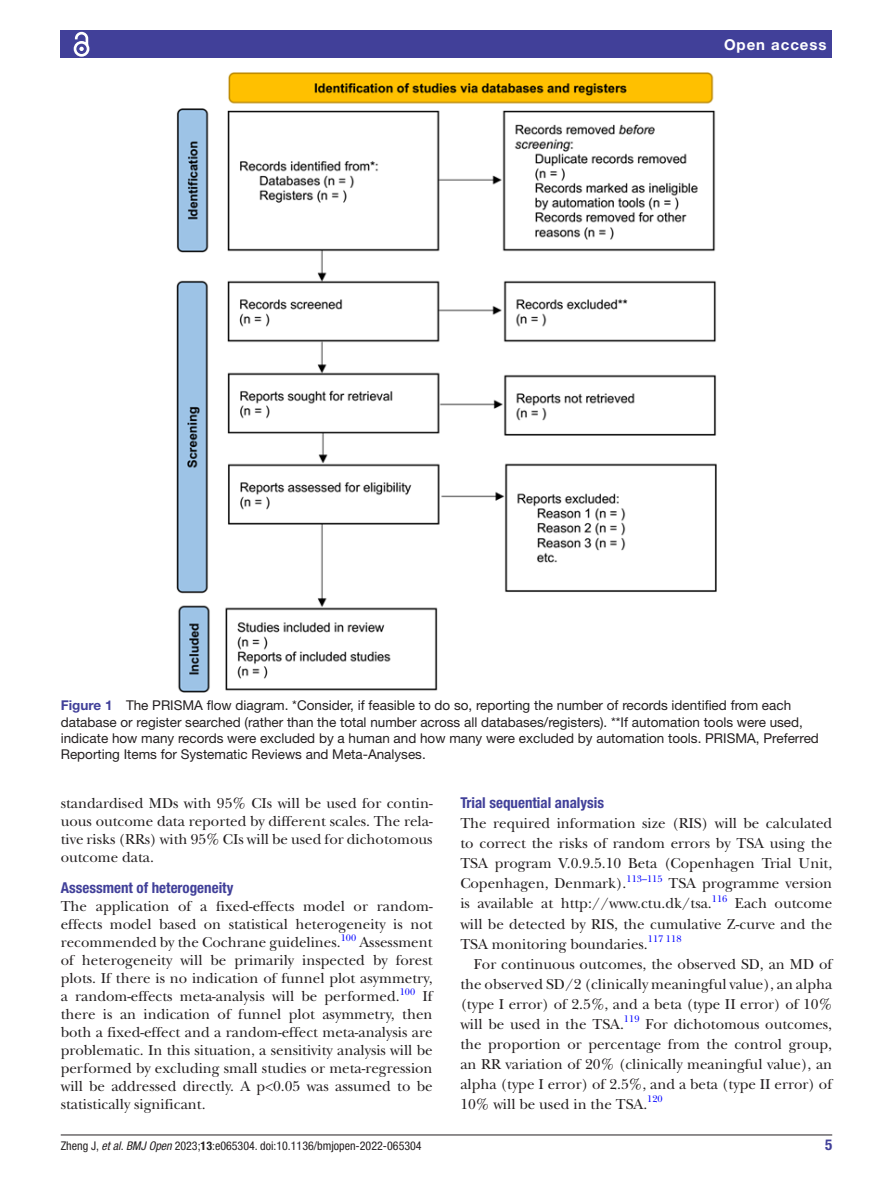
<style>
.page{position:relative;width:893px;height:1191px;background:#fff}
.page>*{position:absolute;margin:0;border:0;box-sizing:border-box;transform-origin:0 0}
.t1{font:15px/18px "New Baskerville";color:#231f20;text-align:justify}
.t2{font:700 condensed 15px "Helvetica Neue LT Std";color:#414099}
.t3{font:700 15px "Helvetica Neue LT Std";letter-spacing:.065em;color:#fff}
.t4{font:13.5px/16.2px "Helvetica Neue LT Std";color:#231f20}
.t5{font:condensed 12px "Helvetica Neue LT Std";color:#231f20}
.t6{font:9.9px "New Baskerville";color:#00f}
.s1{font-weight:700;color:#414099}
.s2{font-style:italic}
.s3{font-weight:700}
</style>
<div class="page">
<hr style="left:61px;top:1134px;width:771px;height:1px;background:#231f20">
<div style="left:61px;top:31px;width:771px;height:27px;background:#414099"></div>
<svg style="left:73px;top:31px;width:17px;height:26px"></svg>
<img style="left:176px;top:73px;width:540px;height:619px">
<p class="t3" style="left:724px;top:35px;width:104px">Open access</p>
<p class="t4" style="left:61px;top:697px;width:760px"><span class="s1">Figure 1</span> The PRISMA flow diagram. *Consider, if feasible to do so, reporting the number of records identified from each database or register searched (rather than the total number across all databases/registers). **If automation tools were used, indicate how many records were excluded by a human and how many were excluded by automation tools. PRISMA, Preferred Reporting Items for Systematic Reviews and Meta-Analyses.</p>
<p class="t1" style="left:61px;top:794px;width:373px">standardised MDs with 95% CIs will be used for contin&shy;uous outcome data reported by different scales. The rela&shy;tive risks (RRs) with 95% CIs will be used for dichotomous outcome data.</p>
<p class="t2" style="left:61px;top:879px;width:174px">Assessment of heterogeneity</p>
<p class="t1" style="left:61px;top:897px;width:373px">The application of a fixed-effects model or random&shy;effects model based on statistical heterogeneity is not recommended by the Cochrane guidelines.<sup>100</sup> Assessment of heterogeneity will be primarily inspected by forest plots. If there is no indication of funnel plot asymmetry, a random-effects meta-analysis will be performed.</p>
<p class="t6" style="left:400px;top:985px;width:17px">100</p>
<p class="t1" style="left:61px;top:987px;width:373px;text-indent:362px">If there is an indication of funnel plot asymmetry, then both a fixed-effect and a random-effect meta-analysis are problematic. In this situation, a sensitivity analysis will be performed by excluding small studies or meta-regression will be addressed directly. A p&lt;0.05 was assumed to be statistically significant.</p>
<p class="t2" style="left:460px;top:794px;width:145px">Trial sequential analysis</p>
<p class="t1" style="left:460px;top:813px;width:373px;line-height:20.1px">The required information size (RIS) will be calculated to correct the risks of random errors by TSA using the TSA program V.0.9.5.10 Beta (Copenhagen Trial Unit, Copenhagen, Denmark).</p>
<p class="t6" style="left:626px;top:872px;width:38px">113–115</p>
<p class="t1" style="left:460px;top:873px;width:373px;line-height:20.1px;text-indent:208px">TSA programme version is available at http://www.ctu.dk/tsa.</p>
<p class="t6" style="left:712px;top:892px;width:17px">116</p>
<p class="t1" style="left:460px;top:893px;width:373px;line-height:20.1px;text-indent:274px">Each outcome will be detected by RIS, the cumulative Z-curve and the TSA monitoring boundaries.</p>
<p class="t6" style="left:648px;top:932px;width:35px">117 118</p>
<p class="t1" style="left:460px;top:953px;width:373px;line-height:20.1px;text-indent:14px">For continuous outcomes, the observed SD, an MD of the observed SD/2 (clinically meaningful value), an alpha (type I error) of 2.5%, and a beta (type II error) of 10% will be used in the TSA.</p>
<p class="t6" style="left:624px;top:1013px;width:17px">119</p>
<p class="t1" style="left:460px;top:1014px;width:373px;line-height:20.1px;text-indent:185px">For dichotomous outcomes, the proportion or percentage from the control group, an RR variation of 20% (clinically meaningful value), an alpha (type I error) of 2.5%, and a beta (type II error) of 10% will be used in the TSA.</p>
<p class="t6" style="left:647px;top:1093px;width:17px">120</p>
<p class="t5" style="left:61px;top:1138px;width:362px">Zheng J, <span class="s2">et al</span>. <span class="s2">BMJ Open</span> 2023;<span class="s3">13</span>:e065304. doi:10.1136/bmjopen-2022-065304</p>
<p class="t2" style="left:825px;top:1135px;width:9px">5</p>
</div>
